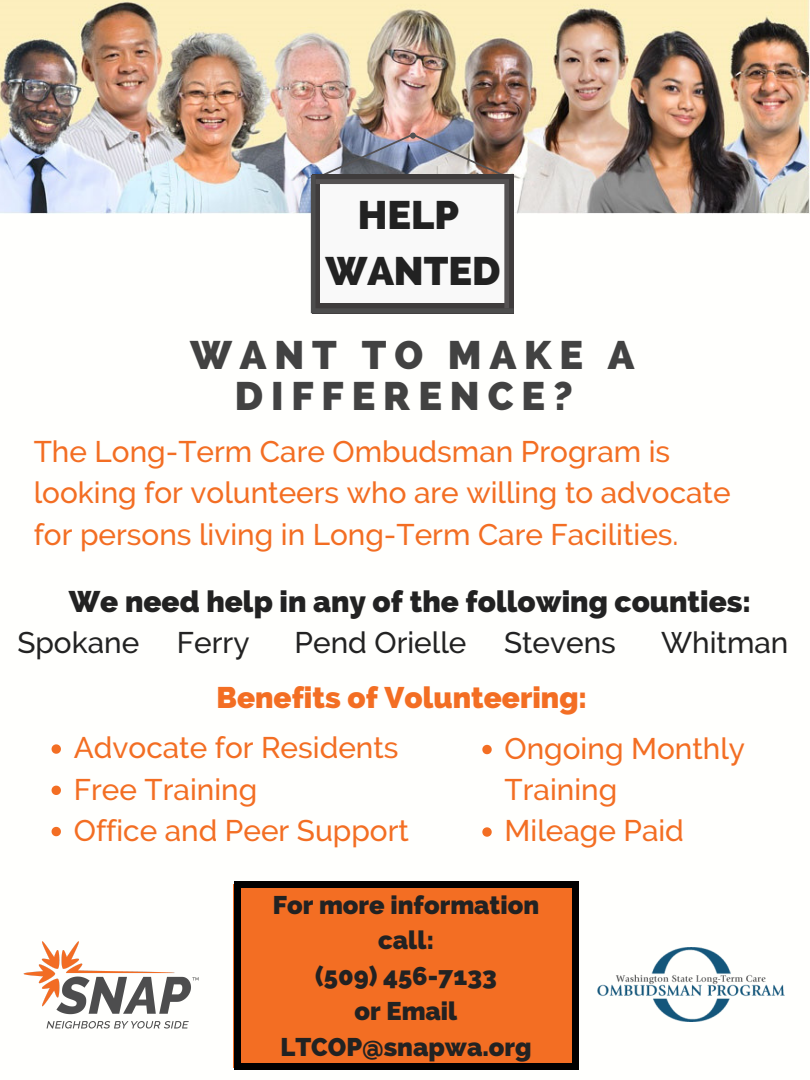
<style>
.page{position:relative;width:810px;height:1080px;background:#fff}
.page>*{position:absolute;margin:0;border:0;box-sizing:border-box;transform-origin:0 0}
.t1{font:800 39.62px/40.8px "Raleway";letter-spacing:.2em;color:#424242;text-align:center}
.t2{font:800 39.62px/55.3px "Raleway";color:#222;text-align:center}
.t3{font:500 29.69px/41.2px "Raleway";color:#f36e23}
.t4{font:800 29.69px "Raleway";color:#222}
.t5{font:500 29.69px "Raleway";color:#222}
.t6{font:800 29.69px "Raleway";color:#f36e23}
.t7{font:800 25.44px/35.6px "Raleway";color:#222;text-align:center}
</style>
<div class="page">
<img style="left:0;top:0;width:810px;height:213px">
<svg style="left:311px;top:133px;width:203px;height:180px"></svg>
<img style="left:597px;top:947px;width:187px;height:75px">
<svg style="left:52px;top:744px;width:9px;height:10px"></svg>
<svg style="left:52px;top:786px;width:9px;height:9px"></svg>
<svg style="left:52px;top:827px;width:9px;height:9px"></svg>
<svg style="left:482px;top:745px;width:10px;height:9px"></svg>
<svg style="left:482px;top:827px;width:10px;height:10px"></svg>
<div style="left:234px;top:884px;width:345px;height:183px;background:#f36e23"></div>
<svg style="left:572px;top:1064px;width:6px;height:6px"></svg>
<div style="left:234px;top:887px;width:7px;height:177px;background:#000"></div>
<div style="left:234px;top:1064px;width:7px;height:6px;background:#000"></div>
<div style="left:572px;top:887px;width:6px;height:177px;background:#000"></div>
<div style="left:240px;top:1064px;width:332px;height:6px;background:#000"></div>
<div style="left:572px;top:881px;width:6px;height:7px;background:#000"></div>
<div style="left:234px;top:881px;width:7px;height:7px;background:#000"></div>
<div style="left:240px;top:881px;width:332px;height:7px;background:#000"></div>
<img style="left:23px;top:941px;width:176px;height:88px">
<h1 class="t2" style="left:325px;top:188px;width:177px">HELP<br>WANTED</h1>
<h1 class="t1" style="left:190px;top:335px;width:446px">WANT TO MAKE A<br>DIFFERENCE?</h1>
<p class="t3" style="left:34px;top:431px;width:698px">The Long-Term Care Ombudsman Program is looking for volunteers who are willing to advocate for persons living in Long-Term Care Facilities.</p>
<p class="t4" style="left:69px;top:584px;width:684px">We need help in any of the following counties:</p>
<p class="t5" style="left:17px;top:626px;width:123px">Spokane</p>
<p class="t5" style="left:177px;top:626px;width:74px">Ferry</p>
<p class="t5" style="left:295px;top:626px;width:173px">Pend Orielle</p>
<p class="t5" style="left:504px;top:626px;width:113px">Stevens</p>
<p class="t5" style="left:661px;top:626px;width:129px">Whitman</p>
<p class="t6" style="left:217px;top:680px;width:372px">Benefits of Volunteering:</p>
<p class="t3" style="left:74px;top:727px;width:337px">Advocate for Residents<br>Free Training<br>Office and Peer Support</p>
<p class="t3" style="left:505px;top:728px;width:242px">Ongoing Monthly<br>Training<br>Mileage Paid</p>
<p class="t7" style="left:273px;top:887px;width:268px">For more information call:<br>(509) 456-7133<br>or Email<br>LTCOP@snapwa.org</p>
</div>
